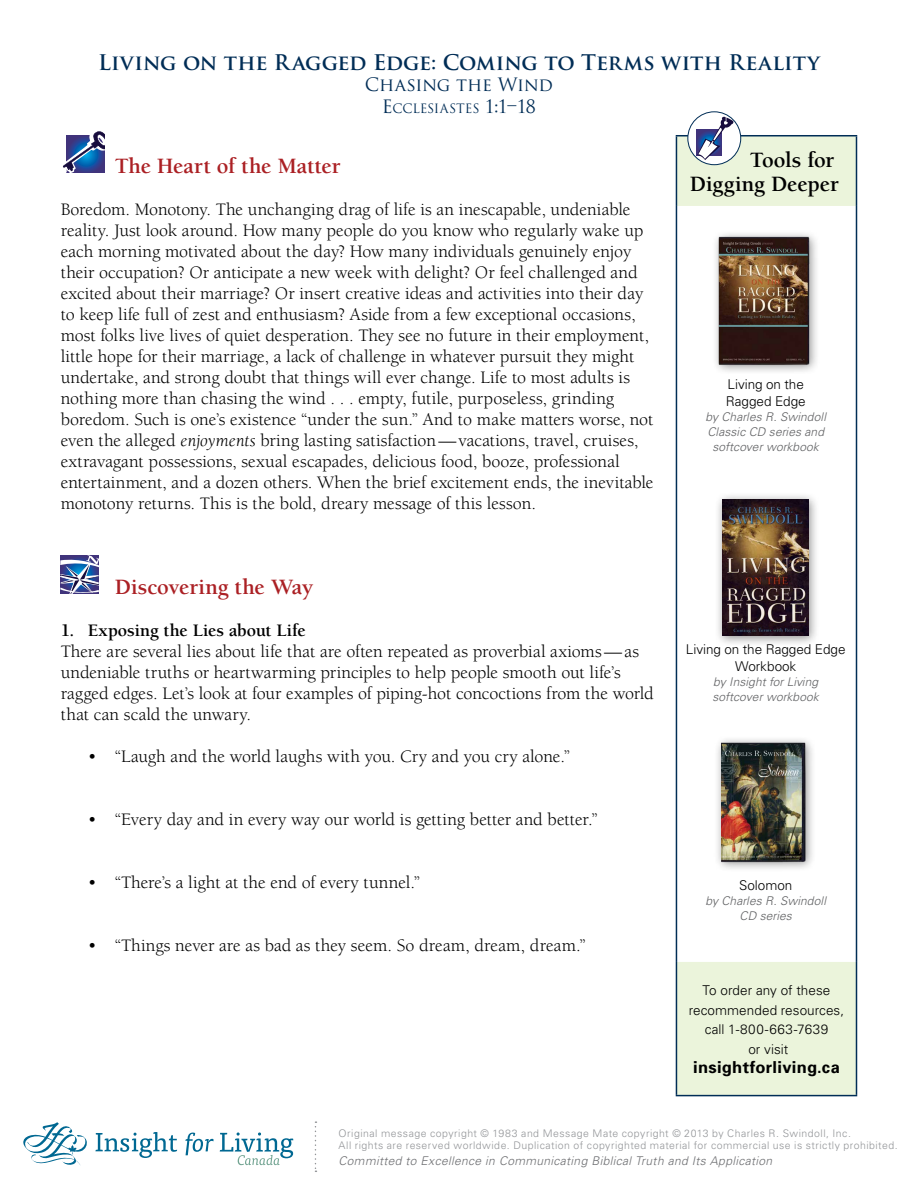
<style>
.page{position:relative;width:918px;height:1188px;background:#fff}
.page>*{position:absolute;margin:0;border:0;box-sizing:border-box;transform-origin:0 0}
.t1{font:700 22.5px "Berkeley";letter-spacing:-.005em;color:#ab2024}
.t2{font:700 22.5px/24px "Berkeley";letter-spacing:-.005em;color:#000;text-align:right}
.t3{font:700 21px "Trajan Pro";letter-spacing:.005em;color:#002d56}
.t4{font:18px/21px "Berkeley";letter-spacing:-.005em;color:#000}
.t5{font:700 18px "Berkeley";letter-spacing:-.005em;color:#000}
.t6{font:18px "Trajan Pro";letter-spacing:-.015em;color:#002d56}
.t7{font:700 16.5px "Univers";letter-spacing:.02em;color:#000}
.t8{font:300 13.5px/19.5px "Univers";color:#000;text-align:center}
.t9{font:12.6px "Trajan";letter-spacing:-.005em;color:#002d56}
.t10{font:italic 300 12px/15px "Univers";letter-spacing:.01em;color:#616264;text-align:center}
.t11{font:italic 300 12px "Univers";letter-spacing:.03em;color:#6d6e71}
.t12{font:300 10.5px/12px "Univers";letter-spacing:.045em;color:#939598}
.s1{font-size:18px}
.s2{font-style:italic}
</style>
<div class="page">
<svg style="left:61px;top:555px;width:38px;height:39px"></svg>
<svg style="left:63px;top:131px;width:42px;height:42px"></svg>
<svg style="left:677px;top:136px;width:179px;height:959px"></svg>
<hr style="left:676px;top:135px;width:181px;height:1px;background:#002d56">
<hr style="left:676px;top:136px;width:1px;height:70px;background:#002d56">
<hr style="left:856px;top:136px;width:1px;height:70px;background:#002d56">
<hr style="left:676px;top:206px;width:1px;height:756px;background:#002d56">
<hr style="left:856px;top:206px;width:1px;height:756px;background:#002d56">
<hr style="left:676px;top:962px;width:1px;height:133px;background:#002d56">
<hr style="left:856px;top:962px;width:1px;height:133px;background:#002d56">
<hr style="left:676px;top:1095px;width:181px;height:1px;background:#002d56">
<svg style="left:688px;top:112px;width:53px;height:53px"></svg>
<div style="left:687px;top:111px;width:54px;height:54px;border:1px solid #002d56;border-radius:50%"></div>
<div style="left:696px;top:130px;width:26px;height:26px;background:#40337b"></div>
<svg style="left:697px;top:117px;width:36px;height:43px"></svg>
<svg style="left:23px;top:1122px;width:64px;height:44px"></svg>
<svg style="left:95px;top:1132px;width:82px;height:26px"></svg>
<svg style="left:185px;top:1133px;width:29px;height:22px"></svg>
<svg style="left:220px;top:1132px;width:73px;height:33px"></svg>
<svg style="left:315px;top:1121px;width:1px;height:51px"></svg>
<div style="left:713px;top:735px;width:103px;height:137px;background:#000;opacity:.44"></div>
<img style="left:722px;top:743px;width:88px;height:122px">
<div style="left:711px;top:230px;width:109px;height:145px;background:#000;opacity:.44"></div>
<img style="left:718px;top:234px;width:96px;height:135px">
<div style="left:714px;top:491px;width:106px;height:156px;background:#000;opacity:.44"></div>
<img style="left:723px;top:500px;width:86px;height:136px">
<p class="t3" style="left:98px;top:49px;width:723px">Living on the Ragged Edge: Coming to Terms with Reality</p>
<p class="t6" style="left:365px;top:73px;width:190px">Chasing the Wind</p>
<p class="t9" style="left:382px;top:101px;width:156px"><span class="s1">E</span>CCLESIASTES <span class="s1">1:1–18</span></p>
<p class="t1" style="left:115px;top:154px;width:227px">The Heart of the Matter</p>
<p class="t4" style="left:61px;top:199px;width:594px">Boredom. Monotony. The unchanging drag of life is an inescapable, undeniable reality. Just look around. How many people do you know who regularly wake up each morning motivated about the day? How many individuals genuinely enjoy their occupation? Or anticipate a new week with delight? Or feel challenged and excited about their marriage? Or insert creative ideas and activities into their day to keep life full of zest and enthusiasm? Aside from a few exceptional occasions, most folks live lives of quiet desperation. They see no future in their employment, little hope for their marriage, a lack of challenge in whatever pursuit they might undertake, and strong doubt that things will ever change. Life to most adults is nothing more than chasing the wind . . . empty, futile, purposeless, grinding boredom. Such is one’s existence “under the sun.” And to make matters worse, not even the alleged <span class="s2">enjoyments</span> bring lasting satisfaction—vacations, travel, cruises, extravagant possessions, sexual escapades, delicious food, booze, professional entertainment, and a dozen others. When the brief excitement ends, the inevitable monotony returns. This is the bold, dreary message of this lesson.</p>
<p class="t1" style="left:115px;top:574px;width:200px">Discovering the Way</p>
<p class="t5" style="left:61px;top:620px;width:247px">1. Exposing the Lies about Life</p>
<p class="t4" style="left:61px;top:641px;width:595px">There are several lies about life that are often repeated as proverbial axioms—as undeniable truths or heartwarming principles to help people smooth out life’s ragged edges. Let’s look at four examples of piping-hot concoctions from the world that can scald the unwary.</p>
<p class="t4" style="left:88px;top:746px;width:484px">• “Laugh and the world laughs with you. Cry and you cry alone.”</p>
<p class="t4" style="left:88px;top:809px;width:511px">• “Every day and in every way our world is getting better and better.”</p>
<p class="t4" style="left:88px;top:872px;width:334px">• “There’s a light at the end of every tunnel.”</p>
<p class="t4" style="left:88px;top:935px;width:499px">• “Things never are as bad as they seem. So dream, dream, dream.”</p>
<p class="t2" style="left:690px;top:149px;width:151px">Tools for<br>Digging Deeper</p>
<p class="t8" style="left:726px;top:376px;width:81px;line-height:16.5px;text-align:left">Living on the<br>Ragged Edge</p>
<p class="t10" style="left:705px;top:409px;width:122px">by Charles R. Swindoll<br>Classic CD series and softcover workbook</p>
<p class="t8" style="left:686px;top:641px;width:161px;line-height:16.5px">Living on the Ragged Edge<br>Workbook</p>
<p class="t10" style="left:713px;top:674px;width:108px;text-align:left">by Insight for Living softcover workbook</p>
<p class="t8" style="left:739px;top:875px;width:55px">Solomon</p>
<p class="t10" style="left:705px;top:893px;width:122px">by Charles R. Swindoll<br>CD series</p>
<p class="t8" style="left:689px;top:980px;width:157px">To order any of these recommended resources, call 1-800-663-7639<br>or visit</p>
<p class="t7" style="left:693px;top:1057px;width:148px">insightforliving.ca</p>
<p class="t12" style="left:339px;top:1127px;width:561px">Original message copyright © 1983 and Message Mate copyright © 2013 by Charles R. Swindoll, Inc.<br>All rights are reserved worldwide. Duplication of copyrighted material for commercial use is strictly prohibited.</p>
<p class="t11" style="left:339px;top:1154px;width:435px">Committed to Excellence in Communicating Biblical Truth and Its Application</p>
</div>
